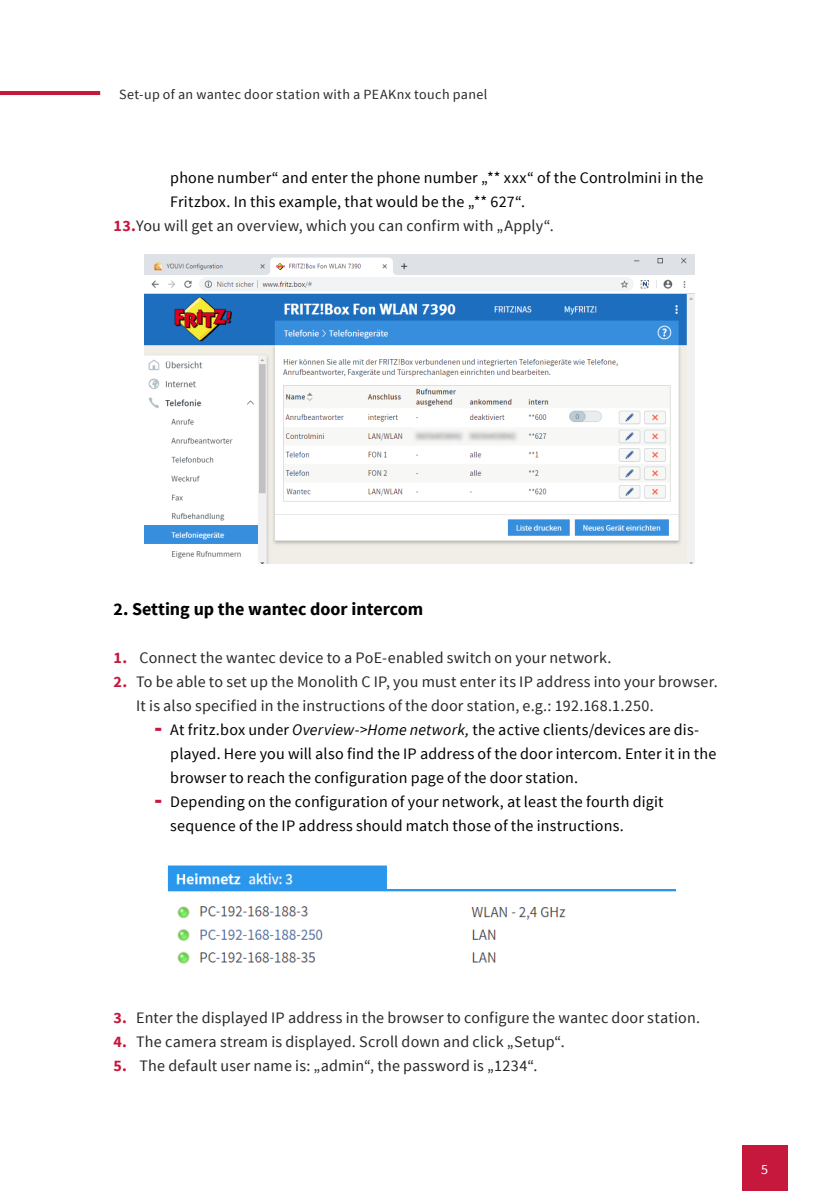
<style>
.page{position:relative;width:840px;height:1191px;background:#fff}
.page>*{position:absolute;margin:0;border:0;box-sizing:border-box;transform-origin:0 0}
.Headline__Ebene_1__E{font:700 18px "Source Sans Pro";color:#000}
.t1{font:16px/24px "Source Sans Pro";letter-spacing:.01em;color:#282827}
.t2{font:16px/24px "Source Sans Pro";letter-spacing:.01em;color:#000}
.t3{font:14px "Source Sans Pro";letter-spacing:.025em;color:#282827}
.t4{font:14px "Source Sans Pro";color:#fff}
.s1{font-weight:700;color:#c6183d}
.s2{font-weight:700;font-size:28px;color:#c6183d}
.s3{font-style:italic}
</style>
<div class="page">
<hr style="left:0;top:91px;width:100px;height:4px;background:#c6183d">
<div style="left:741px;top:1145px;width:45px;height:46px;background:#c6183d"></div>
<img style="left:144px;top:255px;width:551px;height:308px">
<img style="left:167px;top:865px;width:508px;height:99px">
<p class="t3" style="left:119px;top:85px;width:369px">Set-up of an wantec door station with a PEAKnx touch panel</p>
<p class="t2" style="left:170px;top:166px;width:534px">phone number“ and enter the phone number „** xxx“ of the Controlmini in the<br>Fritzbox. In this example, that would be the „** 627“.</p>
<p class="t1" style="left:113px;top:214px;width:441px"><span class="s1">13.</span>You will get an overview, which you can confirm with „Apply“.</p>
<p class="Headline__Ebene_1__E" style="left:113px;top:597px;width:311px">2. Setting up the wantec door intercom</p>
<p class="t1" style="left:113px;top:646px;width:499px"><span class="s1">1.</span> Connect the wantec device to a PoE-enabled switch on your network.</p>
<p class="t1" style="left:136px;top:670px;width:582px;text-indent:-23px"><span class="s1">2.</span> To be able to set up the Monolith C IP, you must enter its IP address into your browser.<br>It is also specified in the instructions of the door station, e.g.: 192.168.1.250.</p>
<p class="t2" style="left:170px;top:718px;width:547px;text-indent:-16px"><span class="s2">ж</span> At fritz.box under <span class="s3">Overview-&gt;Home network,</span> the active clients/devices are dis&shy;played. Here you will also find the IP address of the door intercom. Enter it in the browser to reach the configuration page of the door station.</p>
<p class="t2" style="left:170px;top:790px;width:494px;text-indent:-16px"><span class="s2">ж</span> Depending on the configuration of your network, at least the fourth digit sequence of the IP address should match those of the instructions.</p>
<p class="t1" style="left:113px;top:1006px;width:587px"><span class="s1">3.</span> Enter the displayed IP address in the browser to configure the wantec door station.</p>
<p class="t1" style="left:113px;top:1030px;width:452px"><span class="s1">4.</span> The camera stream is displayed. Scroll down and click „Setup“.</p>
<p class="t1" style="left:113px;top:1054px;width:425px"><span class="s1">5.</span> The default user name is: „admin“, the password is „1234“.</p>
<p class="t4" style="left:760px;top:1160px;width:8px">5</p>
</div>
